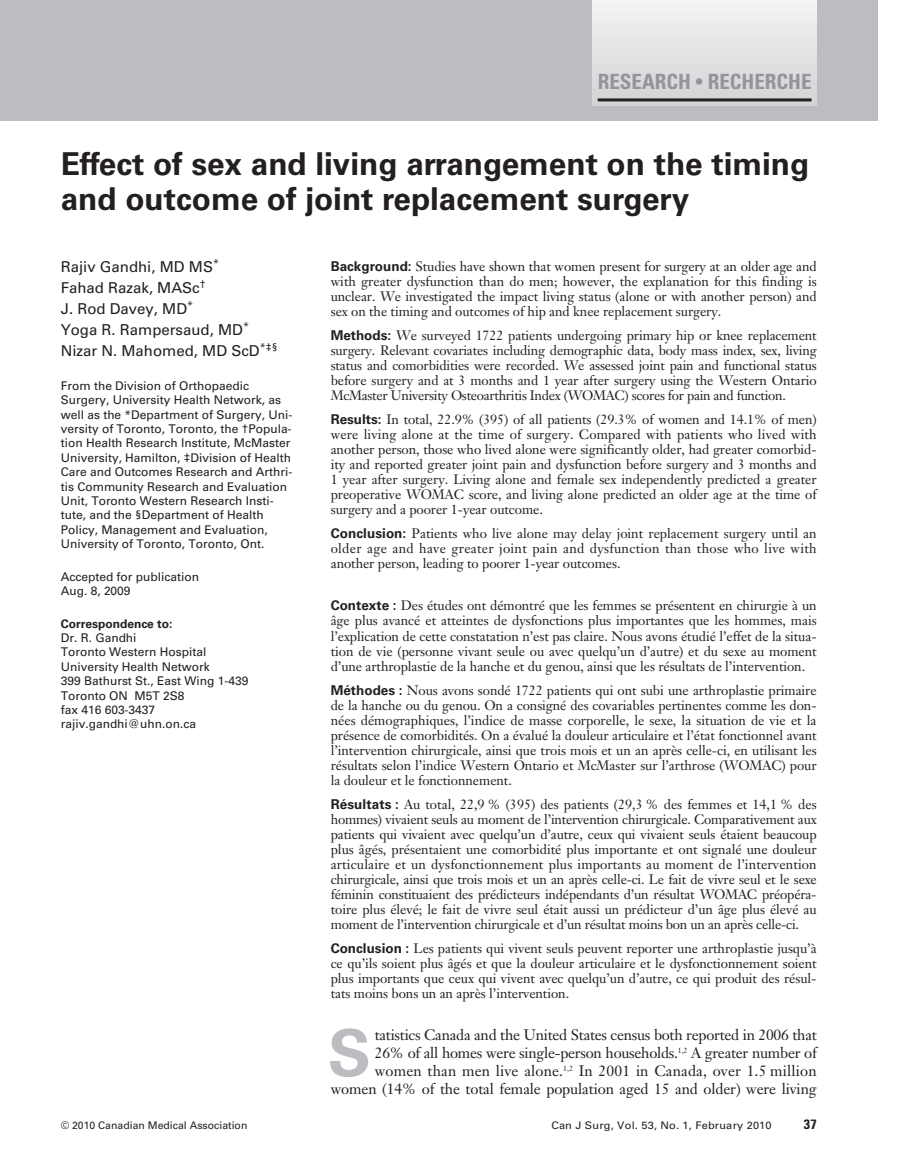
<style>
.page{position:relative;width:918px;height:1175px;background:#fff}
.page>*{position:absolute;margin:0;border:0;box-sizing:border-box;transform-origin:0 0}
.t1{font:700 64.65px "Univers";color:#bcbdc0}
.t2{font:700 31.5px/34.5px "Univers";color:#231f20}
.t3{font:700 condensed 21px "Univers";color:#939598}
.t4{font:15px/18px "Janson Text";letter-spacing:-.015em;color:#231f20;text-align:right}
.t5{font:15px/21px "Univers";color:#231f20}
.t6{font:13.5px/15px "Janson Text";letter-spacing:-.005em;color:#231f20;text-align:justify}
.t7{font:700 condensed 13.5px "Univers";color:#231f20;scale:1.05 1}
.t8{font:12px/14.4px "Univers";color:#231f20}
.t9{font:700 12px "Univers";color:#231f20}
.t10{font:10.5px "Univers";color:#231f20;scale:1.05 1}
.t11{font:10.5px "Univers";color:#231f20}
.s1{font-size:18px}
.s2{font-family:"Univers";font-weight:700}
</style>
<div class="page">
<div style="left:0;top:0;width:878px;height:120px;background:#bcbdc0"></div>
<div style="left:593px;top:0;width:224px;height:106px;background:linear-gradient(to bottom,#f4f5f6,#d0d1d4)"></div>
<hr style="left:598px;top:98px;width:214px;height:3px;background:#231f20">
<h3 class="t3" style="left:598px;top:74px;width:215px">RESEARCH <span class="s1">•</span> RECHERCHE</h3>
<h2 class="t2" style="left:61px;top:149px;width:750px">Effect of sex and living arrangement on the timing and outcome of joint replacement surgery</h2>
<p class="t5" style="left:61px;top:257px;width:218px">Rajiv Gandhi, MD MS<sup>*<br></sup>Fahad Razak, MASc<sup>†<br></sup>J. Rod Davey, MD<sup>*<br></sup>Yoga R. Rampersaud, MD<sup>*<br></sup>Nizar N. Mahomed, MD ScD<sup>*‡§</sup></p>
<p class="t8" style="left:61px;top:379px;width:233px">From the Division of Orthopaedic Surgery, University Health Network, as well as the *Department of Surgery, Uni&shy;versity of Toronto, Toronto, the †Popula&shy;tion Health Research Institute, McMaster University, Hamilton, ‡Division of Health Care and Outcomes Research and Arthri&shy;tis Community Research and Evaluation Unit, Toronto Western Research Insti&shy;tute, and the §Department of Health Policy, Management and Evaluation, University of Toronto, Toronto, Ont.</p>
<p class="t8" style="left:61px;top:570px;width:140px">Accepted for publication<br>Aug. 8, 2009</p>
<p class="t9" style="left:61px;top:619px;width:113px">Correspondence to:</p>
<p class="t8" style="left:61px;top:631px;width:189px">Dr. R. Gandhi<br>Toronto Western Hospital<br>University Health Network<br>399 Bathurst St., East Wing 1-439<br>Toronto ON M5T 2S8<br>fax 416 603-3437 rajiv.gandhi@uhn.on.ca</p>
<p class="t6" style="left:331px;top:260px;width:488px"><span class="s2">Background:</span> Studies have shown that women present for surgery at an older age and with greater dysfunction than do men; however, the explanation for this finding is unclear. We investigated the impact living status (alone or with another person) and sex on the timing and outcomes of hip and knee replacement surgery.</p>
<p class="t6" style="left:331px;top:329px;width:488px"><span class="s2">Methods:</span> We surveyed 1722 patients undergoing primary hip or knee replacement surgery. Relevant covariates including demographic data, body mass index, sex, living status and comorbidities were recorded. We assessed joint pain and functional status before surgery and at 3 months and 1 year after surgery using the Western Ontario McMaster University Osteoarthritis Index (WOMAC) scores for pain and function.</p>
<p class="t6" style="left:331px;top:413px;width:488px"><span class="s2">Results:</span> In total, 22.9% (395) of all patients (29.3% of women and 14.1% of men) were living alone at the time of surgery. Compared with patients who lived with another person, those who lived alone were significantly older, had greater comorbid&shy;ity and reported greater joint pain and dysfunction before surgery and 3 months and 1 year after surgery. Living alone and female sex independently predicted a greater preoperative WOMAC score, and living alone predicted an older age at the time of surgery and a poorer 1-year outcome.</p>
<p class="t6" style="left:331px;top:527px;width:488px"><span class="s2">Conclusion:</span> Patients who live alone may delay joint replacement surgery until an older age and have greater joint pain and dysfunction than those who live with another person, leading to poorer 1-year outcomes.</p>
<p class="t6" style="left:331px;top:599px;width:487px"><span class="s2">Contexte :</span> Des études ont démontré que les femmes se présentent en chirurgie à un âge plus avancé et atteintes de dysfonctions plus importantes que les hommes, mais l’explication de cette constatation n’est pas claire. Nous avons étudié l’effet de la situa&shy;tion de vie (personne vivant seule ou avec quelqu’un d’autre) et du sexe au moment d’une arthroplastie de la hanche et du genou, ainsi que les résultats de l’intervention.</p>
<p class="t6" style="left:331px;top:683px;width:487px"><span class="s2">Méthodes :</span> Nous avons sondé 1722 patients qui ont subi une arthroplastie primaire de la hanche ou du genou. On a consigné des covariables pertinentes comme les don&shy;nées démographiques, l’indice de masse corporelle, le sexe, la situation de vie et la présence de comorbidités. On a évalué la douleur articulaire et l’état fonctionnel avant l’intervention chirurgicale, ainsi que trois mois et un an après celle-ci, en utilisant les résultats selon l’indice Western Ontario et McMaster sur l’arthrose (WOMAC) pour la douleur et le fonctionnement.</p>
<p class="t6" style="left:331px;top:797px;width:488px"><span class="s2">Résultats :</span> Au total, 22,9 % (395) des patients (29,3 % des femmes et 14,1 % des hommes) vivaient seuls au moment de l’intervention chirurgicale. Comparativement aux patients qui vivaient avec quelqu’un d’autre, ceux qui vivaient seuls étaient beaucoup plus âgés, présentaient une comorbidité plus importante et ont signalé une douleur articulaire et un dysfonctionnement plus importants au moment de l’intervention chirurgicale, ainsi que trois mois et un an après celle-ci. Le fait de vivre seul et le sexe féminin constituaient des prédicteurs indépendants d’un résultat WOMAC préopéra&shy;toire plus élevé; le fait de vivre seul était aussi un prédicteur d’un âge plus élevé au moment de l’intervention chirurgicale et d’un résultat moins bon un an après celle-ci.</p>
<p class="t6" style="left:331px;top:941px;width:488px"><span class="s2">Conclusion :</span> Les patients qui vivent seuls peuvent reporter une arthroplastie jusqu’à ce qu’ils soient plus âgés et que la douleur articulaire et le dysfonctionnement soient plus importants que ceux qui vivent avec quelqu’un d’autre, ce qui produit des résul&shy;tats moins bons un an après l’intervention.</p>
<h1 class="t1" style="left:328px;top:1029px;width:45px">S</h1>
<p class="t4" style="left:331px;top:1027px;width:488px">tatistics Canada and the United States census both reported in 2006 that<br>26% of all homes were single-person households.<sup>1,2</sup> A greater number of women than men live alone.<sup>1,2</sup> In 2001 in Canada, over 1.5 million women (14% of the total female population aged 15 and older) were living</p>
<p class="t11" style="left:61px;top:1121px;width:188px">© 2010 Canadian Medical Association</p>
<p class="t10" style="left:551px;top:1121px;width:211px">Can J Surg, Vol. 53, No. 1, February 2010</p>
<p class="t7" style="left:804px;top:1119px;width:14px">37</p>
</div>
